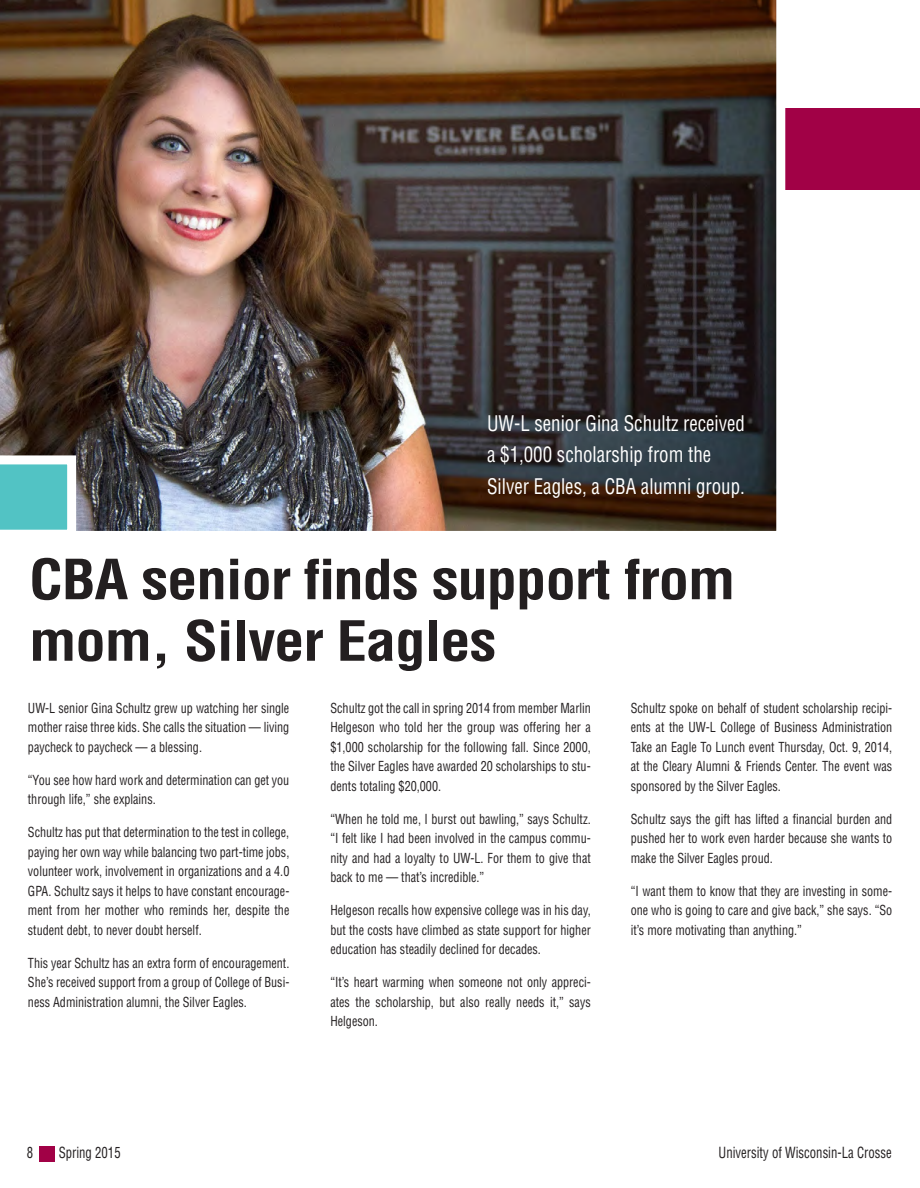
<style>
.page{position:relative;width:920px;height:1188px;background:#fff}
.page>*{position:absolute;margin:0;border:0;box-sizing:border-box;transform-origin:0 0}
.t1{font:700 condensed 54px/61.5px "Helvetica LT Std";letter-spacing:-.02em;color:#231f20;scale:1.13 1}
.t2{font:condensed 21px/31.5px "Helvetica LT Std";color:#fff;scale:.9 1}
.t3{font:condensed 15px "Helvetica LT Std";color:#231f20;scale:.85 1}
.t4{font:condensed 13.5px/19.5px "Helvetica LT Std";color:#231f20;text-align:justify;scale:.9 1}
</style>
<div class="page">
<div style="left:0;top:109px;width:920px;height:81px;background:#a10146"></div>
<img style="left:0;top:0;width:785px;height:531px">
<div style="left:40px;top:1146px;width:15px;height:15px;background:#a10146"></div>
<svg style="left:0;top:455px;width:76px;height:76px"></svg>
<p class="t2" style="left:487px;top:407px;width:288px">UW-L senior Gina Schultz received a $1,000 scholarship from the<br>Silver Eagles, a CBA alumni group.</p>
<p class="t1" style="left:29px;top:548px;width:626px">CBA senior finds support from mom, Silver Eagles</p>
<p class="t4" style="left:631px;top:698px;width:292px">Schultz spoke on behalf of student scholarship recipi&shy;ents at the UW-L College of Business Administration Take an Eagle To Lunch event Thursday, Oct. 9, 2014, at the Cleary Alumni &amp; Friends Center. The event was sponsored by the Silver Eagles.</p>
<p class="t4" style="left:631px;top:809px;width:292px">Schultz says the gift has lifted a financial burden and pushed her to work even harder because she wants to make the Silver Eagles proud.</p>
<p class="t4" style="left:631px;top:881px;width:292px">“I want them to know that they are investing in some&shy;one who is going to care and give back,” she says. “So it’s more motivating than anything.”</p>
<p class="t4" style="left:28px;top:698px;width:292px">UW-L senior Gina Schultz grew up watching her single mother raise three kids. She calls the situation — living paycheck to paycheck — a blessing.</p>
<p class="t4" style="left:28px;top:770px;width:292px">“You see how hard work and determination can get you through life,” she explains.</p>
<p class="t4" style="left:28px;top:822px;width:292px">Schultz has put that determination to the test in college, paying her own way while balancing two part-time jobs, volunteer work, involvement in organizations and a 4.0<br>GPA. Schultz says it helps to have constant encourage&shy;ment from her mother who reminds her, despite the student debt, to never doubt herself.</p>
<p class="t4" style="left:28px;top:953px;width:292px">This year Schultz has an extra form of encouragement.<br>She’s received support from a group of College of Busi&shy;ness Administration alumni, the Silver Eagles.</p>
<p class="t4" style="left:330px;top:698px;width:291px">Schultz got the call in spring 2014 from member Marlin Helgeson who told her the group was offering her a $1,000 scholarship for the following fall. Since 2000, the Silver Eagles have awarded 20 scholarships to stu&shy;dents totaling $20,000.</p>
<p class="t4" style="left:330px;top:809px;width:291px">“When he told me, I burst out bawling,” says Schultz. “I felt like I had been involved in the campus commu&shy;nity and had a loyalty to UW-L. For them to give that back to me — that’s incredible.”</p>
<p class="t4" style="left:330px;top:900px;width:291px">Helgeson recalls how expensive college was in his day, but the costs have climbed as state support for higher education has steadily declined for decades.</p>
<p class="t4" style="left:330px;top:972px;width:291px">“It’s heart warming when someone not only appreci&shy;ates the scholarship, but also really needs it,” says Helgeson.</p>
<p class="t3" style="left:27px;top:1143px;width:9px">8</p>
<p class="t3" style="left:59px;top:1143px;width:74px">Spring 2015</p>
<p class="t3" style="left:718px;top:1143px;width:205px">University of Wisconsin-La Crosse</p>
</div>
